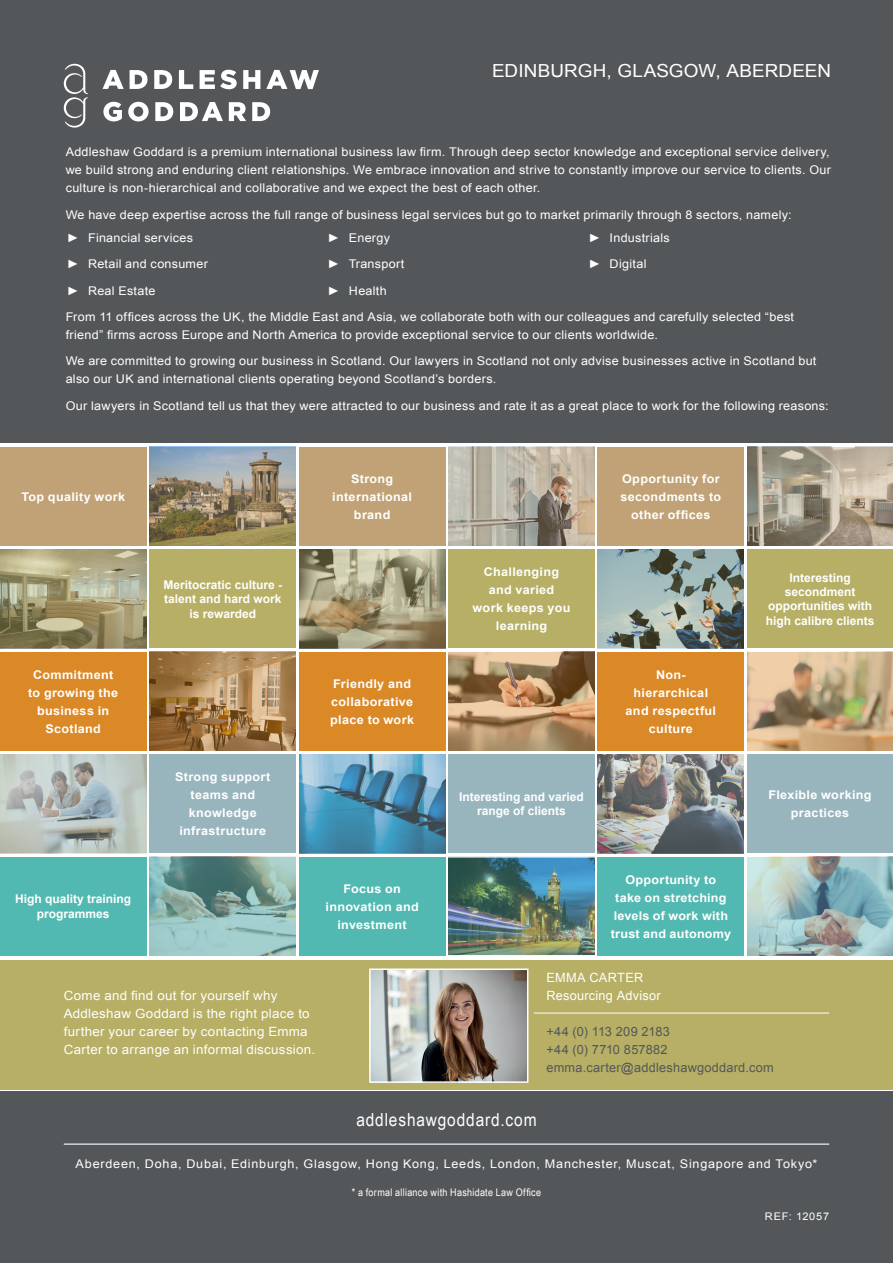
<style>
.page{position:relative;width:893px;height:1263px;background:#fff}
.page>*{position:absolute;margin:0;border:0;box-sizing:border-box;transform-origin:0 0}
.Body_-_black{font:18px "Arial";letter-spacing:.01em;color:#fff;scale:1.05 1}
.Web_address{font:18px "Arial Narrow";letter-spacing:.045em;color:#fff;scale:1.05 1}
.Body_-_White{font:12.75px/18px "Arial";letter-spacing:.02em;color:#fff;scale:1.05 1}
.Contact_details{font:12.75px "Arial";letter-spacing:.02em;color:#545759}
.Role___position{font:12.75px "Arial";letter-spacing:.02em;color:#fff}
.Contact_name{font:12.75px "Arial";letter-spacing:.02em;color:#fff}
.Body_-_black-2{font:12px/18px "Arial";letter-spacing:.02em;color:#fff;scale:1.05 1}
.Table_body{font:700 12px/18px "Arial";letter-spacing:.025em;color:#fff;text-align:center;scale:1.05 1}
.Table_body-2{font:700 12px/14.4px "Arial";color:#fff;text-align:center}
.Office_locations{font:12px "Arial";letter-spacing:.06em;color:#fff;scale:1.05 1}
.Office_footnote{font:10.5px "Arial Narrow";letter-spacing:.025em;color:#fff;scale:1.05 1}
.t1{font:10.5px "Arial";letter-spacing:.065em;color:#fff;scale:1.05 1}
</style>
<div class="page">
<div style="left:0;top:1092px;width:893px;height:171px;background:#545759"></div>
<div style="left:0;top:960px;width:893px;height:130px;background:#b6af65"></div>
<hr style="left:64px;top:1143px;width:765px;height:2px;background:#fff">
<div style="left:0;top:0;width:893px;height:442px;background:#545759"></div>
<img style="left:372px;top:971px;width:153px;height:109px">
<div style="left:369px;top:968px;width:159px;height:115px;border:2px solid #fff"></div>
<svg style="left:64px;top:64px;width:24px;height:64px"></svg>
<svg style="left:103px;top:70px;width:21px;height:19px"></svg>
<svg style="left:130px;top:70px;width:17px;height:19px"></svg>
<svg style="left:154px;top:70px;width:18px;height:19px"></svg>
<svg style="left:179px;top:70px;width:14px;height:19px"></svg>
<svg style="left:200px;top:70px;width:37px;height:19px"></svg>
<svg style="left:243px;top:70px;width:17px;height:19px"></svg>
<svg style="left:266px;top:70px;width:53px;height:19px"></svg>
<svg style="left:103px;top:102px;width:19px;height:19px"></svg>
<svg style="left:128px;top:102px;width:21px;height:19px"></svg>
<svg style="left:155px;top:102px;width:18px;height:19px"></svg>
<svg style="left:180px;top:102px;width:43px;height:19px"></svg>
<svg style="left:229px;top:102px;width:17px;height:19px"></svg>
<svg style="left:252px;top:102px;width:18px;height:19px"></svg>
<hr style="left:534px;top:1013px;width:295px;height:1px;background:#fff">
<div style="left:0;top:447px;width:147px;height:99px;background:#c0a276"></div>
<img style="left:150px;top:447px;width:146px;height:99px">
<div style="left:299px;top:447px;width:146px;height:99px;background:#c0a276"></div>
<img style="left:448px;top:447px;width:147px;height:99px">
<div style="left:598px;top:447px;width:146px;height:99px;background:#c0a276"></div>
<img style="left:747px;top:447px;width:146px;height:99px">
<img style="left:0;top:549px;width:147px;height:99px">
<div style="left:150px;top:549px;width:146px;height:99px;background:#b6af65"></div>
<img style="left:299px;top:549px;width:146px;height:99px">
<div style="left:448px;top:549px;width:147px;height:99px;background:#b6af65"></div>
<img style="left:598px;top:549px;width:146px;height:99px">
<div style="left:747px;top:549px;width:146px;height:99px;background:#b6af65"></div>
<img style="left:150px;top:652px;width:146px;height:99px">
<div style="left:299px;top:652px;width:146px;height:99px;background:#db8826"></div>
<img style="left:448px;top:652px;width:147px;height:99px">
<div style="left:598px;top:652px;width:146px;height:99px;background:#db8826"></div>
<img style="left:747px;top:652px;width:146px;height:99px">
<img style="left:0;top:754px;width:147px;height:99px">
<div style="left:150px;top:754px;width:146px;height:99px;background:#98b5be"></div>
<img style="left:299px;top:754px;width:146px;height:99px">
<div style="left:448px;top:754px;width:147px;height:99px;background:#98b5be"></div>
<img style="left:598px;top:754px;width:146px;height:99px">
<div style="left:747px;top:754px;width:146px;height:99px;background:#98b5be"></div>
<div style="left:0;top:857px;width:147px;height:99px;background:#51b9b1"></div>
<img style="left:150px;top:857px;width:146px;height:99px">
<img style="left:448px;top:857px;width:147px;height:99px">
<div style="left:598px;top:857px;width:146px;height:99px;background:#51b9b1"></div>
<img style="left:747px;top:857px;width:146px;height:99px">
<div style="left:0;top:652px;width:146px;height:99px;background:#db8826"></div>
<div style="left:299px;top:857px;width:146px;height:99px;background:#51b9b1"></div>
<p class="Body_-_black" style="left:492px;top:59px;width:324px">EDINBURGH, GLASGOW, ABERDEEN</p>
<p class="Body_-_black-2" style="left:66px;top:143px;width:730px;text-align:justify">Addleshaw Goddard is a premium international business law firm. Through deep sector knowledge and exceptional service delivery, we build strong and enduring client relationships. We embrace innovation and strive to constantly improve our service to clients. Our culture is non-hierarchical and collaborative and we expect the best of each other.</p>
<p class="Body_-_black-2" style="left:66px;top:206px;width:693px">We have deep expertise across the full range of business legal services but go to market primarily through 8 sectors, namely:</p>
<p class="Body_-_black-2" style="left:67px;top:228px;width:122px">► Financial services</p>
<p class="Body_-_black-2" style="left:67px;top:255px;width:136px">► Retail and consumer</p>
<p class="Body_-_black-2" style="left:67px;top:281px;width:86px">► Real Estate</p>
<p class="Body_-_black-2" style="left:328px;top:228px;width:61px">► Energy</p>
<p class="Body_-_black-2" style="left:328px;top:255px;width:75px">► Transport</p>
<p class="Body_-_black-2" style="left:328px;top:281px;width:58px">► Health</p>
<p class="Body_-_black-2" style="left:588px;top:228px;width:79px">► Industrials</p>
<p class="Body_-_black-2" style="left:588px;top:255px;width:57px">► Digital</p>
<p class="Body_-_black-2" style="left:66px;top:308px;width:695px">From 11 offices across the UK, the Middle East and Asia, we collaborate both with our colleagues and carefully selected “best friend” firms across Europe and North America to provide exceptional service to our clients worldwide.</p>
<p class="Body_-_black-2" style="left:66px;top:352px;width:716px">We are committed to growing our business in Scotland. Our lawyers in Scotland not only advise businesses active in Scotland but also our UK and international clients operating beyond Scotland’s borders.</p>
<p class="Body_-_black-2" style="left:66px;top:397px;width:728px">Our lawyers in Scotland tell us that they were attracted to our business and rate it as a great place to work for the following reasons:</p>
<p class="Table_body" style="left:21px;top:488px;width:100px">Top quality work</p>
<p class="Table_body" style="left:332px;top:470px;width:78px">Strong international brand</p>
<p class="Table_body" style="left:620px;top:470px;width:97px">Opportunity for secondments to other offices</p>
<p class="Table_body" style="left:28px;top:666px;width:87px">Commitment to growing the business in<br>Scotland</p>
<p class="Table_body-2" style="left:163px;top:578px;width:120px">Meritocratic culture - talent and hard work is rewarded</p>
<p class="Table_body" style="left:175px;top:768px;width:92px">Strong support teams and knowledge infrastructure</p>
<p class="Table_body" style="left:473px;top:563px;width:95px">Challenging and varied work keeps you learning</p>
<p class="Table_body-2" style="left:789px;top:570px;width:63px">Interesting</p>
<p class="Table_body-2" style="left:785px;top:585px;width:72px">secondment</p>
<p class="Table_body-2" style="left:766px;top:599px;width:110px;text-align:left">opportunities with high calibre clients</p>
<p class="Table_body" style="left:330px;top:675px;width:81px;text-align:left">Friendly and collaborative place to work</p>
<p class="Table_body" style="left:626px;top:666px;width:88px">Non&shy;hierarchical and respectful culture</p>
<p class="Table_body-2" style="left:459px;top:790px;width:126px">Interesting and varied range of clients</p>
<p class="Table_body" style="left:769px;top:786px;width:100px">Flexible working practices</p>
<p class="Table_body-2" style="left:15px;top:892px;width:118px">High quality training</p>
<p class="Table_body-2" style="left:37px;top:907px;width:74px">programmes</p>
<p class="Table_body" style="left:326px;top:880px;width:90px">Focus on innovation and investment</p>
<p class="Body_-_White" style="left:64px;top:986px;width:241px">Come and find out for yourself why Addleshaw Goddard is the right place to further your career by contacting Emma Carter to arrange an informal discussion.</p>
<p class="Table_body" style="left:611px;top:871px;width:116px">Opportunity to<br>take on stretching levels of work with trust and autonomy</p>
<p class="Contact_name" style="left:546px;top:969px;width:98px">EMMA CARTER</p>
<p class="Role___position" style="left:546px;top:987px;width:116px">Resourcing Advisor</p>
<p class="Contact_details" style="left:546px;top:1023px;width:125px">+44 (0) 113 209 2183</p>
<p class="Contact_details" style="left:546px;top:1041px;width:123px">+44 (0) 7710 857882</p>
<p class="Contact_details" style="left:546px;top:1059px;width:229px">emma.carter@addleshawgoddard.com</p>
<p class="Web_address" style="left:356px;top:1106px;width:173px">addleshawgoddard.com</p>
<p class="Office_locations" style="left:76px;top:1155px;width:708px">Aberdeen, Doha, Dubai, Edinburgh, Glasgow, Hong Kong, Leeds, London, Manchester, Muscat, Singapore and Tokyo*</p>
<p class="Office_footnote" style="left:352px;top:1184px;width:182px">* a formal alliance with Hashidate Law Office</p>
<p class="t1" style="left:765px;top:1210px;width:63px">REF: 12057</p>
</div>
